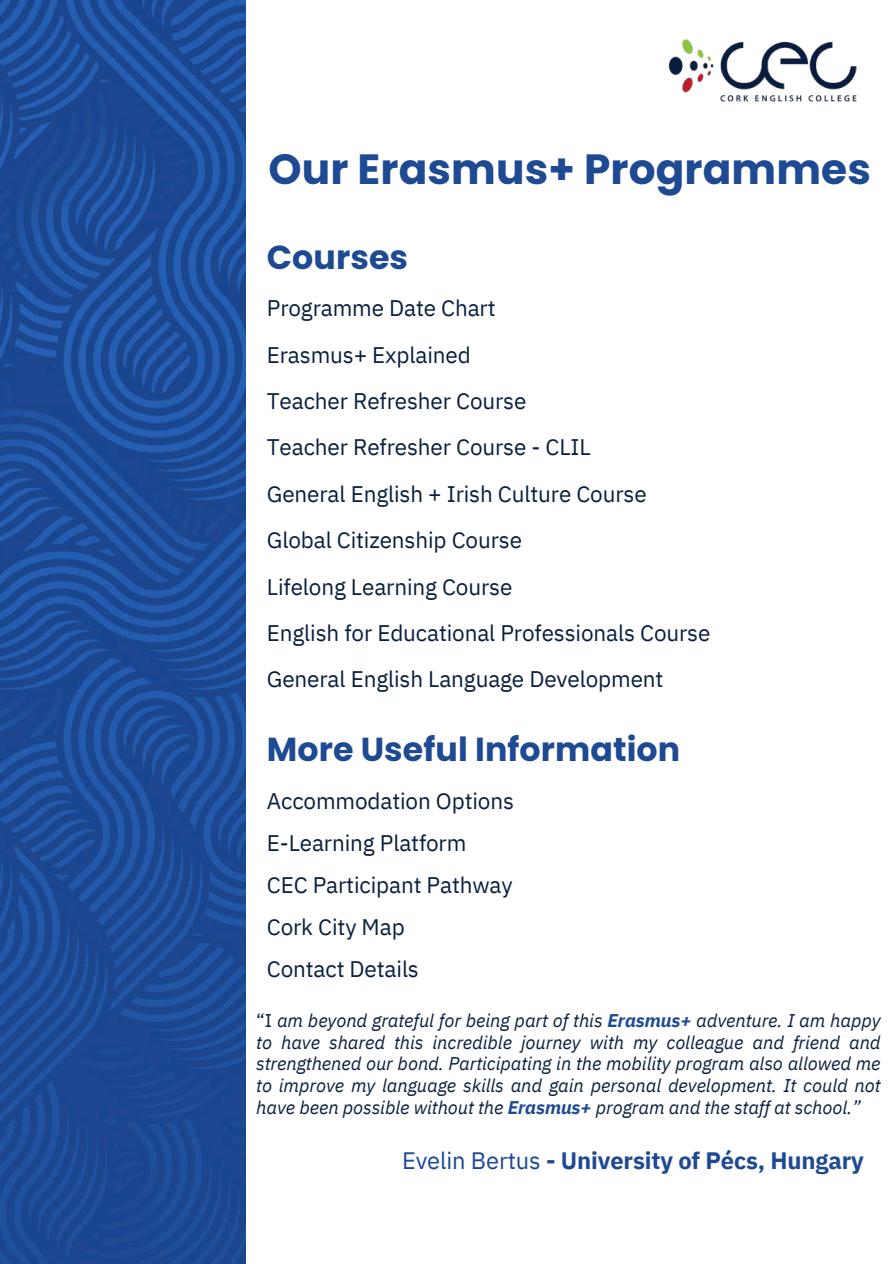
<style>
.page{position:relative;width:894px;height:1264px;background:#fff}
.page>*{position:absolute;margin:0;border:0;box-sizing:border-box;transform-origin:0 0}
.t1{font:700 42.15px "Poppins";letter-spacing:.005em;color:#1e4993}
.t2{font:700 33.15px "Poppins";letter-spacing:.005em;color:#1e4993}
.t3{font:700 23.7px "IBM Plex Sans";letter-spacing:-.005em;color:#1e4993}
.t4{font:22.5px/46.3px "IBM Plex Sans";letter-spacing:-.005em;color:#091f40}
.t5{font:italic 18.3px/21.8px "IBM Plex Sans";letter-spacing:-.005em;color:#091f40;text-align:justify}
.s1{font-style:normal}
.s2{font-weight:700;color:#1e4993}
.s3{font-weight:400}
</style>
<div class="page">
<img style="left:0;top:0;width:245px;height:1263px">
<img style="left:668px;top:39px;width:189px;height:63px">
<h1 class="t1" style="left:268px;top:140px;width:604px">Our Erasmus+ Programmes</h1>
<h2 class="t2" style="left:267px;top:234px;width:143px">Courses</h2>
<p class="t4" style="left:267px;top:284px;width:230px">Programme Date Chart</p>
<p class="t4" style="left:267px;top:331px;width:205px">Erasmus+ Explained</p>
<p class="t4" style="left:267px;top:377px;width:381px">Teacher Refresher Course<br>Teacher Refresher Course - CLIL<br>General English + Irish Culture Course</p>
<p class="t4" style="left:267px;top:516px;width:445px">Global Citizenship Course<br>Lifelong Learning Course<br>English for Educational Professionals Course General English Language Development</p>
<h2 class="t2" style="left:267px;top:726px;width:415px">More Useful Information</h2>
<p class="t4" style="left:267px;top:779px;width:248px;line-height:42px">Accommodation Options<br>E-Learning Platform<br>CEC Participant Pathway<br>Cork City Map<br>Contact Details</p>
<p class="t5" style="left:256px;top:1009px;width:625px"><span class="s1">“I</span> am beyond grateful for being part of this <span class="s2">Erasmus+</span> adventure. I am happy to have shared this incredible journey with my colleague and friend and strengthened our bond. Participating in the mobility program also allowed me to improve my language skills and gain personal development. It could not have been possible without the <span class="s2">Erasmus+</span> program and the staff at school.”</p>
<p class="t3" style="left:402px;top:1144px;width:463px"><span class="s3">Evelin Bertus</span> - University of Pécs, Hungary</p>
</div>
